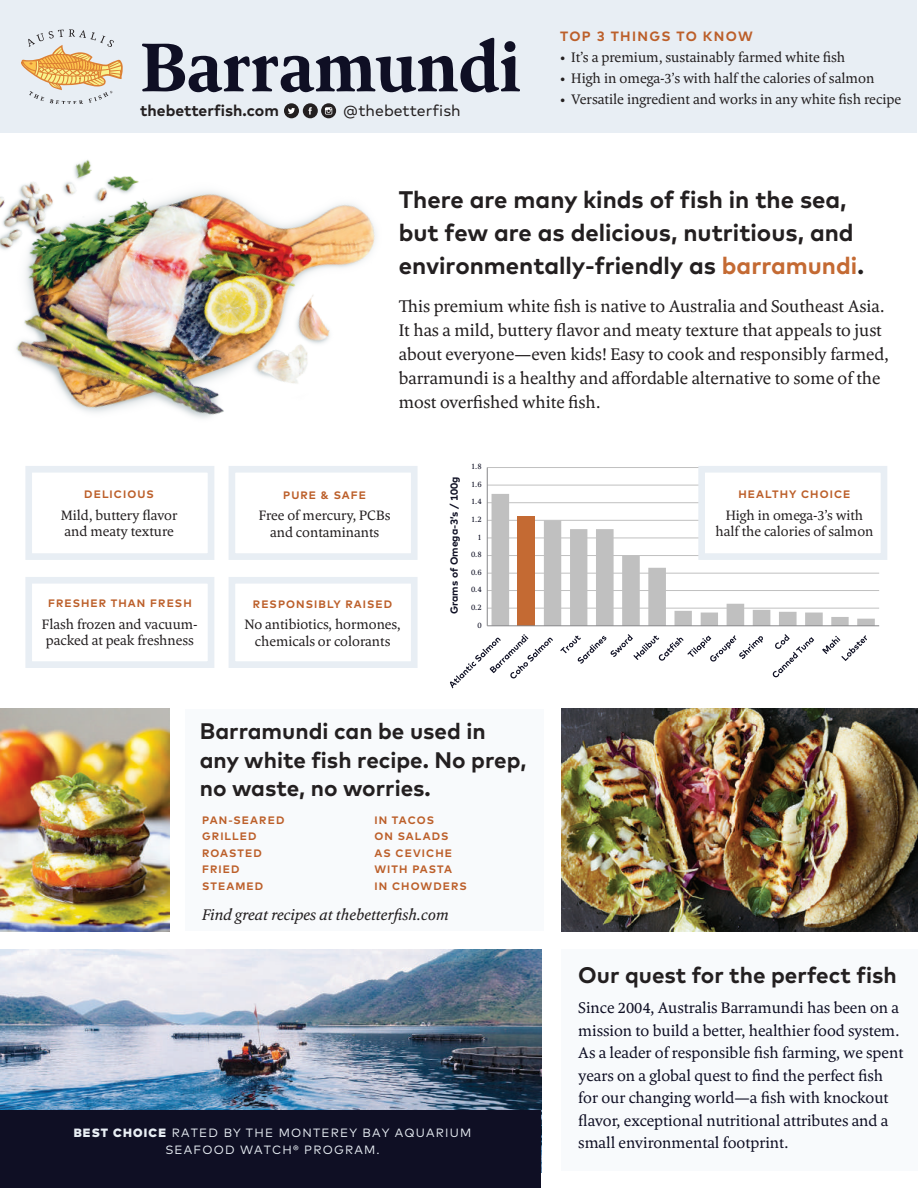
<style>
.page{position:relative;width:918px;height:1188px;background:#fff}
.page>*{position:absolute;margin:0;border:0;box-sizing:border-box;transform-origin:0 0}
.t1{font:700 67.5px "Argos";color:#0f0f24}
.t2{font:700 24px/33px "Mark";color:#231f20}
.t3{font:700 22.5px/28.5px "Mark";color:#231f20}
.t4{font:16.5px/24px "Argos";color:#231f20}
.t5{font:700 15.9px "Mark";color:#231f20}
.t6{font:15.9px "Mark";color:#231f20}
.t7{font:15px/22.5px "Argos";color:#0f0f24}
.t8{font:italic 15px "Argos";color:#231f20}
.t9{font:13.5px "Argos";color:#231f20}
.t10{font:700 13.5px "Mark";letter-spacing:.1em;color:#bc5f2a}
.t11{font:13.35px/16.6px "Argos";color:#231f20;text-align:center}
.t12{font:12px/16.5px "Mark";letter-spacing:.1em;color:#e8eef4;text-align:center}
.t13{font:700 10.8px/16.5px "Mark";letter-spacing:.1em;color:#bc5f2a}
.t14{font:700 10.2px "Mark";color:#0e0f23}
.t15{font:7.8px "Argos";color:#0e0f23}
.s1{color:#c46a33}
.s2{font-weight:900}
</style>
<div class="page">
<div style="left:562px;top:950px;width:356px;height:221px;background:#f8fafc"></div>
<div style="left:1px;top:0;width:916px;height:132px;background:#e8eef4"></div>
<img style="left:0;top:950px;width:541px;height:223px">
<img style="left:0;top:59px;width:439px;height:360px">
<div style="left:25px;top:466px;width:189px;height:94px;background:#fff;border:7px solid #e8eef4"></div>
<div style="left:25px;top:577px;width:189px;height:91px;background:#fff;border:7px solid #e8eef4"></div>
<div style="left:229px;top:466px;width:189px;height:94px;background:#fff;border:7px solid #e8eef4"></div>
<div style="left:229px;top:577px;width:189px;height:91px;background:#fff;border:7px solid #e8eef4"></div>
<hr style="left:487px;top:608px;width:392px;height:1px;background:#c0c0c0">
<hr style="left:487px;top:590px;width:392px;height:1px;background:#c0c0c0">
<hr style="left:487px;top:573px;width:392px;height:1px;background:#c0c0c0">
<hr style="left:487px;top:555px;width:392px;height:1px;background:#c0c0c0">
<hr style="left:487px;top:538px;width:392px;height:1px;background:#c0c0c0">
<hr style="left:487px;top:520px;width:392px;height:1px;background:#c0c0c0">
<hr style="left:487px;top:502px;width:392px;height:1px;background:#c0c0c0">
<hr style="left:487px;top:485px;width:392px;height:1px;background:#c0c0c0">
<hr style="left:487px;top:467px;width:392px;height:1px;background:#c0c0c0">
<svg style="left:492px;top:494px;width:383px;height:132px"></svg>
<hr style="left:487px;top:468px;width:1px;height:158px;background:#868689">
<hr style="left:487px;top:626px;width:392px;height:1px;background:#868689">
<svg style="left:450px;top:634px;width:103px;height:54px"></svg>
<svg style="left:560px;top:634px;width:203px;height:30px"></svg>
<svg style="left:772px;top:634px;width:42px;height:44px"></svg>
<svg style="left:822px;top:635px;width:45px;height:26px"></svg>
<div style="left:698px;top:466px;width:189px;height:94px;background:#fff;border:7px solid #e8eef4"></div>
<div style="left:185px;top:710px;width:359px;height:221px;background:#f8fafc"></div>
<img style="left:562px;top:709px;width:355px;height:223px">
<img style="left:0;top:709px;width:169px;height:223px">
<div style="left:1px;top:1110px;width:540px;height:78px;background:#0f0f24"></div>
<svg style="left:21px;top:29px;width:102px;height:75px"></svg>
<div style="left:284px;top:103px;width:15px;height:15px;background:#231f20;border-radius:50%"></div>
<svg style="left:288px;top:108px;width:7px;height:6px"></svg>
<div style="left:303px;top:103px;width:15px;height:15px;background:#231f20;border-radius:50%"></div>
<svg style="left:308px;top:107px;width:4px;height:8px"></svg>
<div style="left:321px;top:103px;width:15px;height:15px;background:#231f20;border-radius:50%"></div>
<svg style="left:325px;top:107px;width:7px;height:8px"></svg>
<h1 class="t1" style="left:141px;top:24px;width:381px">Barramundi</h1>
<p class="t5" style="left:140px;top:101px;width:140px">thebetterfish.com</p>
<p class="t6" style="left:343px;top:101px;width:119px">@thebetterfish</p>
<p class="t10" style="left:560px;top:28px;width:194px">TOP 3 THINGS TO KNOW</p>
<p class="t9" style="left:560px;top:48px;width:287px">• It’s a premium, sustainably farmed white fish</p>
<p class="t9" style="left:560px;top:69px;width:316px">• High in omega-3’s with half the calories of salmon</p>
<p class="t9" style="left:560px;top:90px;width:343px">• Versatile ingredient and works in any white fish recipe</p>
<h2 class="t2" style="left:399px;top:183px;width:467px">There are many kinds of fish in the sea, but few are as delicious, nutritious, and environmentally-friendly as <span class="s1">barramundi</span>.</h2>
<p class="t4" style="left:399px;top:294px;width:491px">This premium white fish is native to Australia and Southeast Asia.<br>It has a mild, buttery flavor and meaty texture that appeals to just about everyone—even kids! Easy to cook and responsibly farmed, barramundi is a healthy and affordable alternative to some of the most overfished white fish.</p>
<p class="t13" style="left:84px;top:486px;width:71px">DELICIOUS</p>
<p class="t11" style="left:61px;top:507px;width:118px;text-align:left">Mild, buttery flavor and meaty texture</p>
<p class="t13" style="left:48px;top:595px;width:145px">FRESHER THAN FRESH</p>
<p class="t11" style="left:42px;top:616px;width:157px;text-align:left">Flash frozen and vacuum&shy;packed at peak freshness</p>
<p class="t15" style="left:471px;top:461px;width:12px">1.8</p>
<p class="t14" style="left:448px;top:614px;width:139px;rotate:-90deg">Grams of Omega-3’s / 100g</p>
<p class="t15" style="left:471px;top:479px;width:12px">1.6</p>
<p class="t13" style="left:283px;top:487px;width:85px">PURE &amp; SAFE</p>
<p class="t11" style="left:259px;top:507px;width:133px">Free of mercury, PCBs and contaminants</p>
<p class="t15" style="left:471px;top:497px;width:12px">1.4</p>
<p class="t15" style="left:471px;top:514px;width:12px">1.2</p>
<p class="t15" style="left:477px;top:532px;width:6px">1</p>
<p class="t15" style="left:471px;top:549px;width:12px">0.8</p>
<p class="t15" style="left:471px;top:567px;width:12px">0.6</p>
<p class="t15" style="left:471px;top:585px;width:12px">0.4</p>
<p class="t13" style="left:253px;top:596px;width:141px">RESPONSIBLY RAISED</p>
<p class="t11" style="left:245px;top:616px;width:158px">No antibiotics, hormones, chemicals or colorants</p>
<p class="t15" style="left:477px;top:620px;width:6px">0</p>
<p class="t15" style="left:471px;top:602px;width:12px">0.2</p>
<h3 class="t3" style="left:200px;top:717px;width:328px">Barramundi can be used in any white fish recipe. No prep, no waste, no worries.</h3>
<p class="t13" style="left:202px;top:812px;width:84px">PAN-SEARED<br>GRILLED<br>ROASTED<br>FRIED<br>STEAMED</p>
<p class="t13" style="left:374px;top:812px;width:94px">IN TACOS<br>ON SALADS<br>AS CEVICHE<br>WITH PASTA<br>IN CHOWDERS</p>
<p class="t8" style="left:202px;top:905px;width:248px">Find great recipes at thebetterfish.com</p>
<p class="t12" style="left:74px;top:1125px;width:399px"><span class="s2">BEST CHOICE</span> RATED BY THE MONTEREY BAY AQUARIUM<br>SEAFOOD WATCH® PROGRAM.</p>
<p class="t13" style="left:738px;top:486px;width:114px">HEALTHY CHOICE</p>
<p class="t11" style="left:715px;top:507px;width:160px">High in omega-3’s with half the calories of salmon</p>
<h3 class="t3" style="left:578px;top:961px;width:320px">Our quest for the perfect fish</h3>
<p class="t7" style="left:578px;top:997px;width:327px">Since 2004, Australis Barramundi has been on a mission to build a better, healthier food system.<br>As a leader of responsible fish farming, we spent years on a global quest to find the perfect fish for our changing world—a fish with knockout flavor, exceptional nutritional attributes and a small environmental footprint.</p>
</div>
